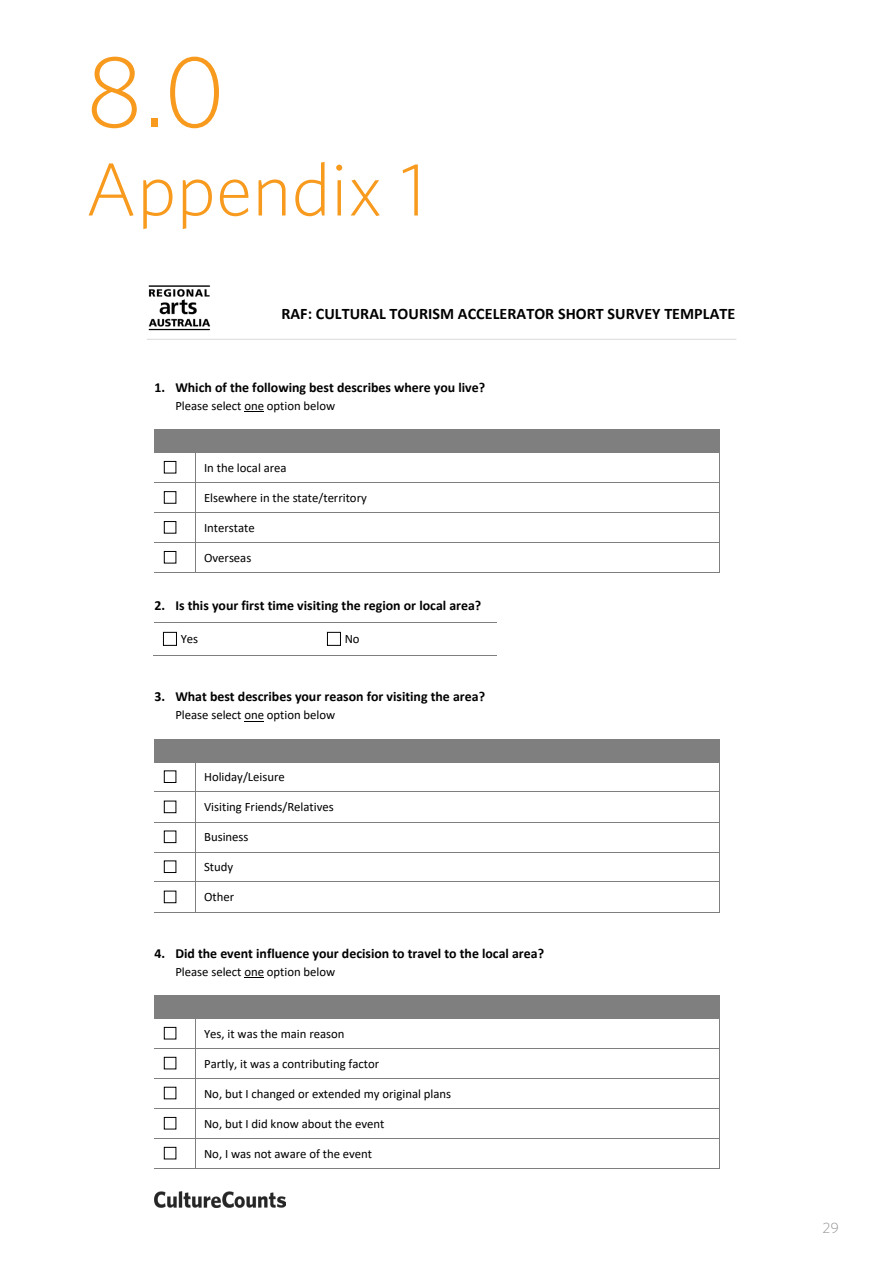
<style>
.page{position:relative;width:893px;height:1263px;background:#fff}
.page>*{position:absolute;margin:0;border:0;box-sizing:border-box;transform-origin:0 0}
.Section_Number{font:300 102px "Whitney";color:#f79a1d}
.Heading_1{font:300 75px "Whitney";color:#f79a1d}
.t1{font:700 16.05px "Calibri";letter-spacing:.005em;color:#000}
.t2{font:300 15px "Whitney";color:#939598}
.t3{font:700 13.8px "Calibri";color:#000}
.t4{font:12.75px "Calibri";color:#000}
</style>
<div class="page">
<img style="left:155px;top:1192px;width:130px;height:16px">
<img style="left:148px;top:285px;width:63px;height:46px">
<hr style="left:147px;top:339px;width:589px;height:1px;background:#d9d9d9">
<svg style="left:244px;top:411px;width:20px;height:1px"></svg>
<div style="left:155px;top:430px;width:40px;height:22px;background:#7f7f7f"></div>
<div style="left:196px;top:430px;width:523px;height:22px;background:#7f7f7f"></div>
<div style="left:164px;top:461px;width:12px;height:12px;border:1px solid #000"></div>
<hr style="left:155px;top:452px;width:40px;height:1px;background:#7f7f7f">
<hr style="left:196px;top:452px;width:523px;height:1px;background:#7f7f7f">
<div style="left:164px;top:491px;width:12px;height:13px;border:1px solid #000"></div>
<hr style="left:155px;top:482px;width:40px;height:1px;background:#7f7f7f">
<hr style="left:196px;top:482px;width:523px;height:1px;background:#7f7f7f">
<div style="left:164px;top:521px;width:12px;height:13px;border:1px solid #000"></div>
<hr style="left:155px;top:512px;width:40px;height:1px;background:#7f7f7f">
<hr style="left:196px;top:512px;width:523px;height:1px;background:#7f7f7f">
<div style="left:164px;top:551px;width:12px;height:12px;border:1px solid #000"></div>
<hr style="left:155px;top:542px;width:40px;height:1px;background:#7f7f7f">
<hr style="left:196px;top:542px;width:523px;height:1px;background:#7f7f7f">
<hr style="left:154px;top:572px;width:41px;height:1px;background:#7f7f7f">
<svg style="left:195px;top:430px;width:1px;height:143px"></svg>
<hr style="left:196px;top:572px;width:523px;height:1px;background:#7f7f7f">
<svg style="left:719px;top:430px;width:1px;height:143px"></svg>
<div style="left:163px;top:632px;width:14px;height:14px;border:1px solid #000"></div>
<div style="left:327px;top:632px;width:14px;height:14px;border:1px solid #000"></div>
<hr style="left:154px;top:622px;width:164px;height:1px;background:#7f7f7f">
<hr style="left:319px;top:622px;width:177px;height:1px;background:#7f7f7f">
<hr style="left:153px;top:655px;width:165px;height:1px;background:#7f7f7f">
<hr style="left:318px;top:655px;width:178px;height:1px;background:#7f7f7f">
<svg style="left:244px;top:721px;width:20px;height:1px"></svg>
<div style="left:155px;top:739px;width:40px;height:23px;background:#7f7f7f"></div>
<div style="left:196px;top:739px;width:523px;height:23px;background:#7f7f7f"></div>
<div style="left:164px;top:770px;width:12px;height:13px;border:1px solid #000"></div>
<hr style="left:155px;top:762px;width:40px;height:1px;background:#7f7f7f">
<svg style="left:195px;top:739px;width:1px;height:23px"></svg>
<hr style="left:196px;top:762px;width:523px;height:1px;background:#7f7f7f">
<svg style="left:719px;top:739px;width:1px;height:23px"></svg>
<hr style="left:195px;top:762px;width:1px;height:30px;background:#7f7f7f">
<hr style="left:719px;top:762px;width:1px;height:30px;background:#7f7f7f">
<div style="left:164px;top:801px;width:12px;height:12px;border:1px solid #000"></div>
<hr style="left:155px;top:792px;width:40px;height:1px;background:#7f7f7f">
<hr style="left:196px;top:792px;width:523px;height:1px;background:#7f7f7f">
<hr style="left:195px;top:792px;width:1px;height:30px;background:#7f7f7f">
<hr style="left:719px;top:792px;width:1px;height:30px;background:#7f7f7f">
<div style="left:164px;top:830px;width:12px;height:13px;border:1px solid #000"></div>
<hr style="left:155px;top:822px;width:40px;height:1px;background:#7f7f7f">
<hr style="left:196px;top:822px;width:523px;height:1px;background:#7f7f7f">
<hr style="left:195px;top:822px;width:1px;height:30px;background:#7f7f7f">
<hr style="left:719px;top:822px;width:1px;height:30px;background:#7f7f7f">
<div style="left:164px;top:860px;width:12px;height:13px;border:1px solid #000"></div>
<hr style="left:155px;top:852px;width:40px;height:1px;background:#7f7f7f">
<hr style="left:196px;top:852px;width:523px;height:1px;background:#7f7f7f">
<hr style="left:195px;top:852px;width:1px;height:30px;background:#7f7f7f">
<hr style="left:719px;top:852px;width:1px;height:30px;background:#7f7f7f">
<div style="left:164px;top:891px;width:12px;height:12px;border:1px solid #000"></div>
<hr style="left:155px;top:882px;width:40px;height:1px;background:#7f7f7f">
<hr style="left:196px;top:882px;width:523px;height:1px;background:#7f7f7f">
<hr style="left:154px;top:912px;width:41px;height:1px;background:#7f7f7f">
<hr style="left:195px;top:882px;width:1px;height:30px;background:#7f7f7f">
<hr style="left:196px;top:912px;width:523px;height:1px;background:#7f7f7f">
<hr style="left:719px;top:882px;width:1px;height:30px;background:#7f7f7f">
<svg style="left:244px;top:977px;width:20px;height:1px"></svg>
<div style="left:155px;top:995px;width:40px;height:23px;background:#7f7f7f"></div>
<div style="left:196px;top:995px;width:523px;height:23px;background:#7f7f7f"></div>
<div style="left:164px;top:1027px;width:12px;height:12px;border:1px solid #000"></div>
<hr style="left:155px;top:1018px;width:40px;height:1px;background:#7f7f7f">
<svg style="left:195px;top:995px;width:1px;height:23px"></svg>
<hr style="left:196px;top:1018px;width:523px;height:1px;background:#7f7f7f">
<svg style="left:719px;top:995px;width:1px;height:23px"></svg>
<hr style="left:195px;top:1018px;width:1px;height:30px;background:#7f7f7f">
<hr style="left:719px;top:1018px;width:1px;height:30px;background:#7f7f7f">
<div style="left:164px;top:1057px;width:12px;height:12px;border:1px solid #000"></div>
<hr style="left:155px;top:1048px;width:40px;height:1px;background:#7f7f7f">
<hr style="left:196px;top:1048px;width:523px;height:1px;background:#7f7f7f">
<div style="left:164px;top:1087px;width:12px;height:12px;border:1px solid #000"></div>
<hr style="left:155px;top:1078px;width:40px;height:1px;background:#7f7f7f">
<hr style="left:196px;top:1078px;width:523px;height:1px;background:#7f7f7f">
<div style="left:164px;top:1117px;width:12px;height:12px;border:1px solid #000"></div>
<hr style="left:155px;top:1108px;width:40px;height:1px;background:#7f7f7f">
<svg style="left:195px;top:1048px;width:1px;height:60px"></svg>
<hr style="left:196px;top:1108px;width:523px;height:1px;background:#7f7f7f">
<svg style="left:719px;top:1048px;width:1px;height:60px"></svg>
<hr style="left:195px;top:1108px;width:1px;height:30px;background:#7f7f7f">
<hr style="left:719px;top:1108px;width:1px;height:30px;background:#7f7f7f">
<div style="left:164px;top:1147px;width:12px;height:12px;border:1px solid #000"></div>
<hr style="left:155px;top:1138px;width:40px;height:1px;background:#7f7f7f">
<hr style="left:196px;top:1138px;width:523px;height:1px;background:#7f7f7f">
<hr style="left:154px;top:1168px;width:41px;height:1px;background:#7f7f7f">
<svg style="left:195px;top:1138px;width:1px;height:31px"></svg>
<hr style="left:196px;top:1168px;width:523px;height:1px;background:#7f7f7f">
<svg style="left:719px;top:1138px;width:1px;height:31px"></svg>
<p class="Section_Number" style="left:85px;top:32px;width:142px">8.0</p>
<p class="Heading_1" style="left:85px;top:146px;width:343px">Appendix 1</p>
<p class="t1" style="left:281px;top:302px;width:455px">RAF: CULTURAL TOURISM ACCELERATOR SHORT SURVEY TEMPLATE</p>
<p class="t3" style="left:155px;top:377px;width:332px">1. Which of the following best describes where you live?</p>
<p class="t4" style="left:175px;top:397px;width:161px">Please select one option below</p>
<p class="t4" style="left:204px;top:459px;width:84px">In the local area</p>
<p class="t4" style="left:204px;top:489px;width:164px">Elsewhere in the state/territory</p>
<p class="t4" style="left:204px;top:519px;width:52px">Interstate</p>
<p class="t4" style="left:204px;top:549px;width:49px">Overseas</p>
<p class="t3" style="left:155px;top:596px;width:328px">2. Is this your first time visiting the region or local area?</p>
<p class="t4" style="left:181px;top:630px;width:19px">Yes</p>
<p class="t4" style="left:345px;top:630px;width:16px">No</p>
<p class="t3" style="left:155px;top:687px;width:332px">3. What best describes your reason for visiting the area?</p>
<p class="t4" style="left:175px;top:706px;width:161px">Please select one option below</p>
<p class="t4" style="left:204px;top:768px;width:82px">Holiday/Leisure</p>
<p class="t4" style="left:204px;top:798px;width:131px">Visiting Friends/Relatives</p>
<p class="t4" style="left:204px;top:828px;width:46px">Business</p>
<p class="t4" style="left:204px;top:858px;width:31px">Study</p>
<p class="t4" style="left:204px;top:888px;width:32px">Other</p>
<p class="t3" style="left:155px;top:943px;width:391px">4. Did the event influence your decision to travel to the local area?</p>
<p class="t4" style="left:175px;top:963px;width:161px">Please select one option below</p>
<p class="t4" style="left:204px;top:1024px;width:142px">Yes, it was the main reason</p>
<p class="t4" style="left:204px;top:1055px;width:177px">Partly, it was a contributing factor</p>
<p class="t4" style="left:204px;top:1085px;width:249px">No, but I changed or extended my original plans</p>
<p class="t4" style="left:204px;top:1114px;width:182px">No, but I did know about the event</p>
<p class="t4" style="left:204px;top:1145px;width:170px">No, I was not aware of the event</p>
<p class="t2" style="left:822px;top:1219px;width:18px">29</p>
</div>
